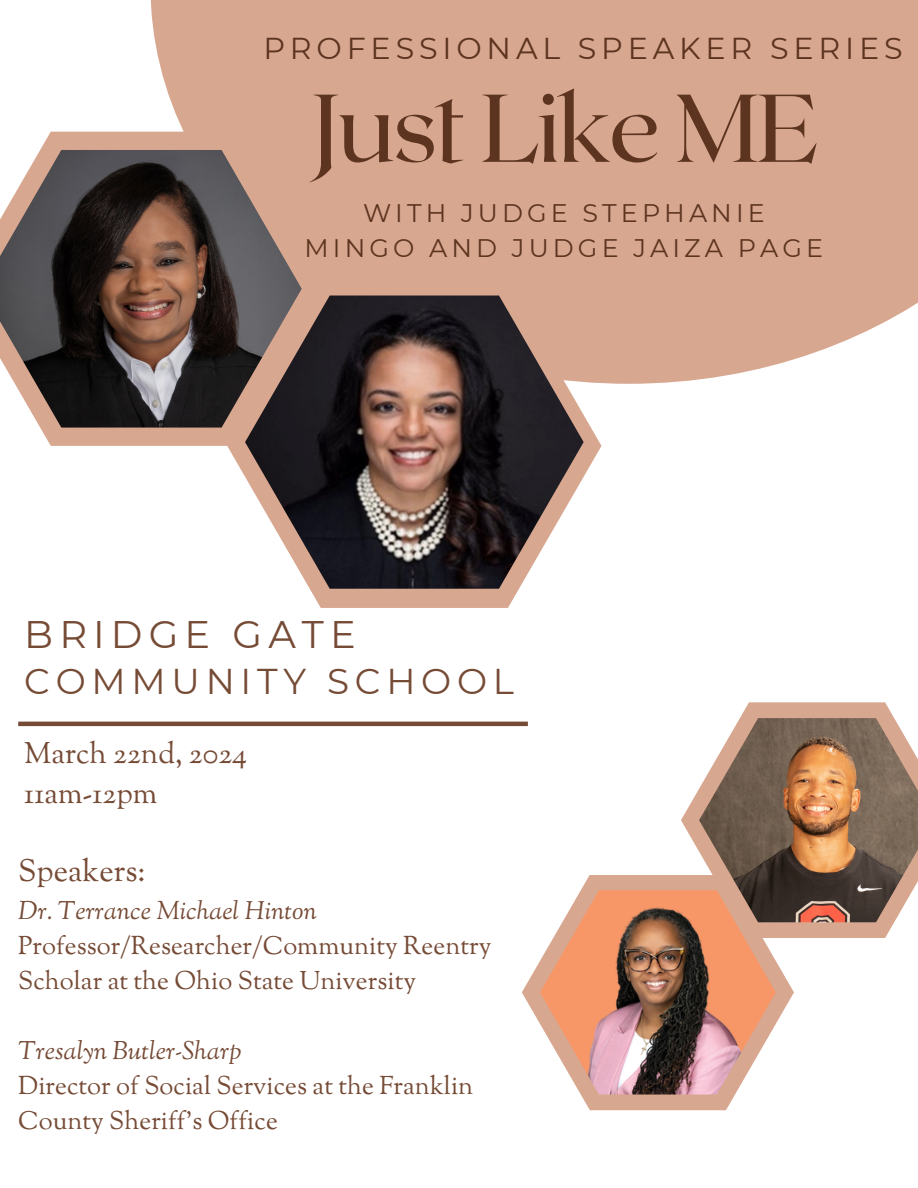
<style>
.page{position:relative;width:918px;height:1188px;background:#fff}
.page>*{position:absolute;margin:0;border:0;box-sizing:border-box;transform-origin:0 0}
.t1{font:96px "Roxborough CF";letter-spacing:-.02em;color:#5c3420}
.t2{font:38.4px "Montserrat";letter-spacing:.16em;color:#764b36}
.t3{font:35.85px "Montserrat";letter-spacing:.16em;color:#764b36}
.t4{font:30.9px "Sorts Mill Goudy";color:#764b36}
.t5{font:30.15px "Montserrat";letter-spacing:.16em;color:#5c3420}
.t6{font:29.55px/40.5px "Sorts Mill Goudy";color:#764b36}
.t7{font:25.5px/34.8px "Sorts Mill Goudy";color:#764b36}
.t8{font:italic 25.5px "Sorts Mill Goudy";color:#764b36}
.t9{font:25.35px/34.8px "Montserrat";letter-spacing:.16em;color:#5c3420;text-align:center}
</style>
<div class="page">
<div style="left:150px;top:0;width:768px;height:384px;background:#d8a790"></div>
<div style="left:40px;top:132px;width:187px;height:314px;background:#d8a790"></div>
<img style="left:0;top:150px;width:299px;height:278px">
<svg style="left:227px;top:284px;width:375px;height:324px;fill:#d8a790"></svg>
<img style="left:245px;top:296px;width:338px;height:293px">
<hr style="left:18px;top:722px;width:510px;height:4px;background:#764b36">
<svg style="left:681px;top:702px;width:214px;height:236px;fill:#d8a790"></svg>
<svg style="left:522px;top:875px;width:272px;height:235px"></svg>
<img style="left:540px;top:890px;width:236px;height:205px">
<img style="left:699px;top:718px;width:219px;height:204px">
<p class="t5" style="left:263px;top:30px;width:641px">PROFESSIONAL SPEAKER SERIES</p>
<p class="t1" style="left:310px;top:66px;width:510px">Just Like ME</p>
<h2 class="t9" style="left:305px;top:195px;width:520px">WITH JUDGE STEPHANIE<br>MINGO AND JUDGE JAIZA PAGE</h2>
<h2 class="t2" style="left:24px;top:611px;width:333px">BRIDGE GATE</h2>
<h5 class="t3" style="left:24px;top:659px;width:491px">COMMUNITY SCHOOL</h5>
<p class="t6" style="left:24px;top:735px;width:224px">March 22nd, 2024<br>11am-12pm</p>
<h4 class="t4" style="left:18px;top:851px;width:129px">Speakers:</h4>
<h4 class="t8" style="left:18px;top:895px;width:300px">Dr. Terrance Michael Hinton</h4>
<p class="t7" style="left:18px;top:931px;width:475px">Professor/Researcher/Community Reentry<br>Scholar at the Ohio State University</p>
<p class="t8" style="left:18px;top:1035px;width:225px">Tresalyn Butler-Sharp</p>
<p class="t7" style="left:18px;top:1070px;width:457px">Director of Social Services at the Franklin<br>County Sheriff’s Office</p>
</div>
